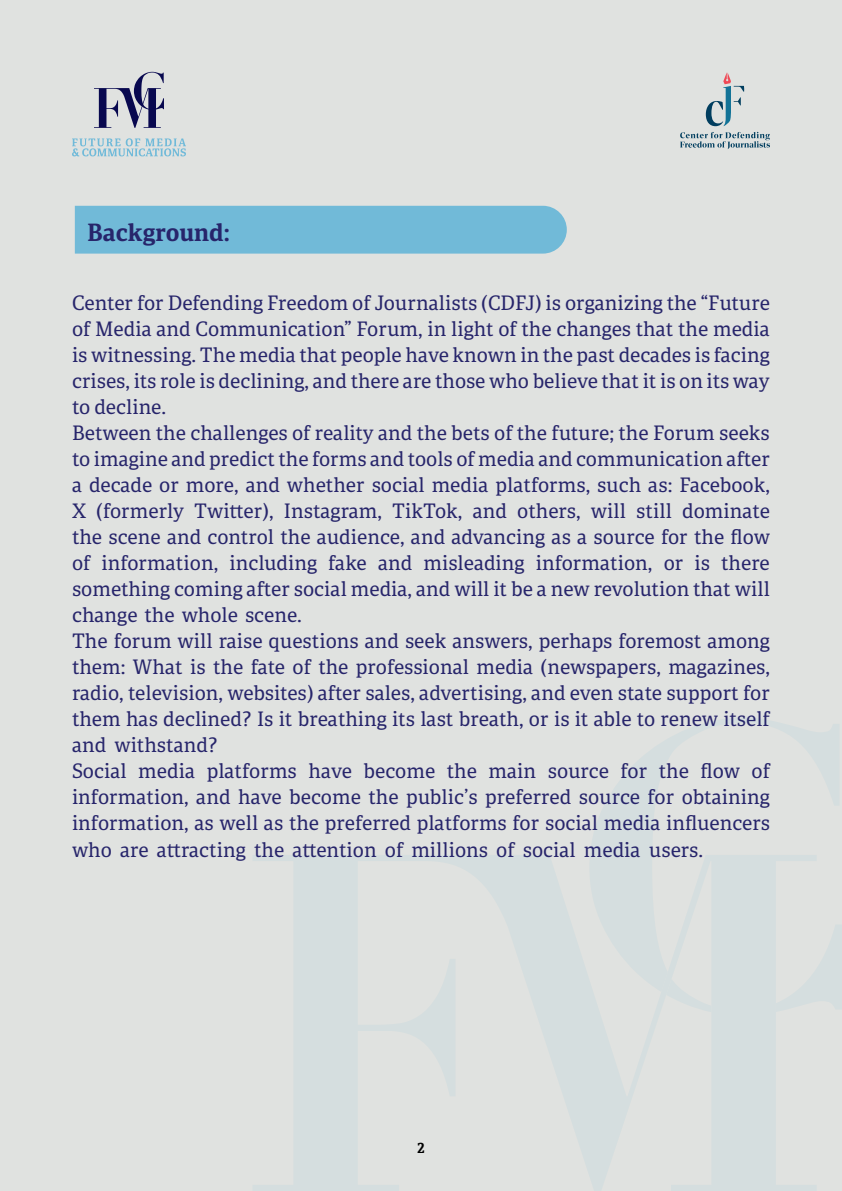
<style>
.page{position:relative;width:842px;height:1191px;background:#e0e2e0}
.page>*{position:absolute;margin:0;border:0;box-sizing:border-box;transform-origin:0 0}
.t1{font:700 24px "Portada ARA";color:#27256b}
.t2{font:20px/26px "Portada ARA";color:#27256b}
.t3{font:700 14px "Portada ARA";color:#000}
</style>
<div class="page">
<svg style="left:590px;top:718px;width:252px;height:291px"></svg>
<svg style="left:253px;top:855px;width:564px;height:336px"></svg>
<svg style="left:706px;top:72px;width:38px;height:54px"></svg>
<svg style="left:680px;top:132px;width:90px;height:17px"></svg>
<svg style="left:94px;top:72px;width:70px;height:56px"></svg>
<svg style="left:72px;top:138px;width:114px;height:18px"></svg>
<div style="left:75px;top:206px;width:492px;height:48px;background:#71bad8"></div>
<p class="t1" style="left:87px;top:219px;width:144px">Background:</p>
<p class="t2" style="left:72px;top:290px;width:699px">Center for Defending Freedom of Journalists (CDFJ) is organizing the “Future of Media and Communication” Forum, in light of the changes that the media is witnessing. The media that people have known in the past decades is facing crises, its role is declining, and there are those who believe that it is on its way to decline.<br>Between the challenges of reality and the bets of the future; the Forum seeks to imagine and predict the forms and tools of media and communication after a decade or more, and whether social media platforms, such as: Facebook, X (formerly Twitter), Instagram, TikTok, and others, will still dominate the scene and control the audience, and advancing as a source for the flow of information, including fake and misleading information, or is there something coming after social media, and will it be a new revolution that will change the whole scene.<br>The forum will raise questions and seek answers, perhaps foremost among them: What is the fate of the professional media (newspapers, magazines, radio, television, websites) after sales, advertising, and even state support for them has declined? Is it breathing its last breath, or is it able to renew itself and withstand?<br>Social media platforms have become the main source for the flow of information, and have become the publicʼs preferred source for obtaining information, as well as the preferred platforms for social media influencers who are attracting the attention of millions of social media users.</p>
<p class="t3" style="left:417px;top:1140px;width:9px">2</p>
</div>
